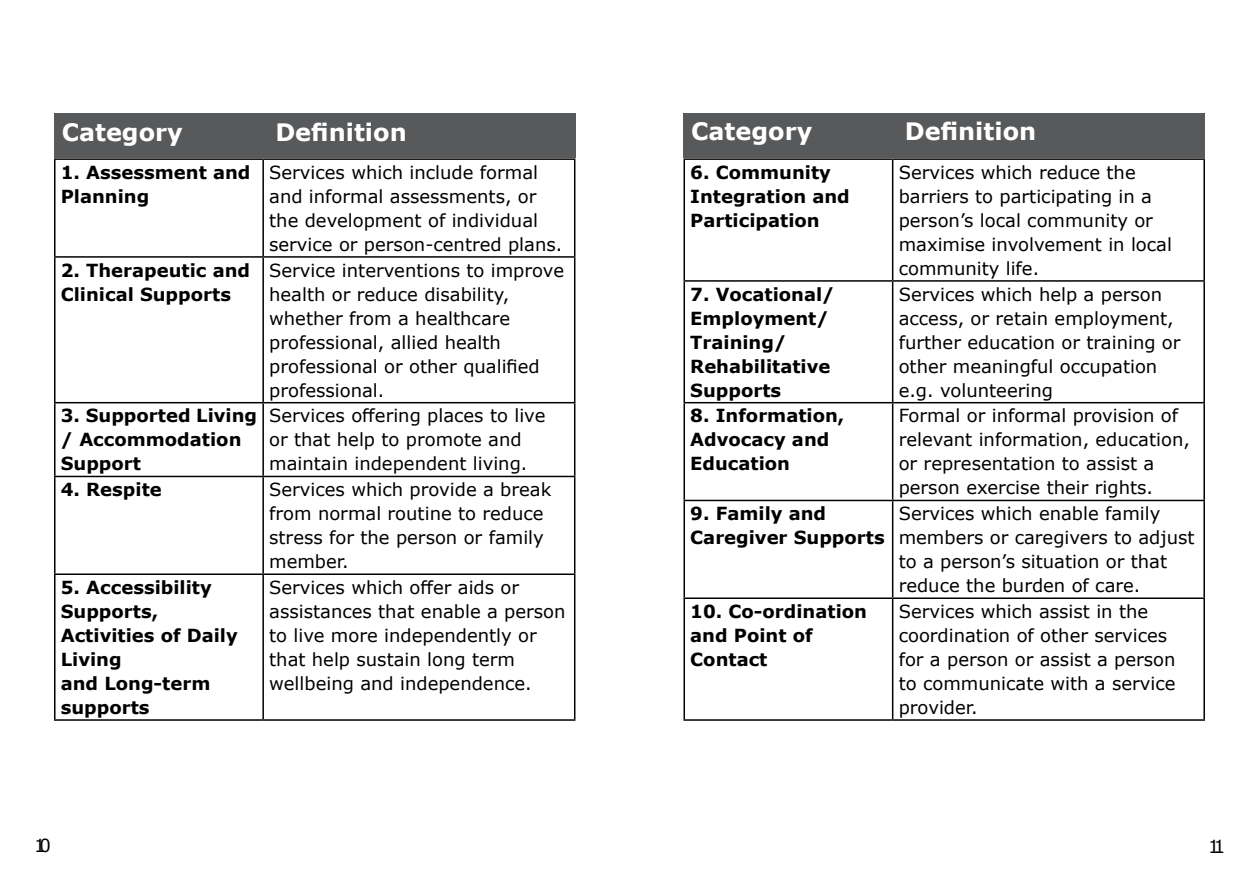
<style>
.page{position:relative;width:1259px;height:893px;background:#fff}
.page>*{position:absolute;margin:0;border:0;box-sizing:border-box;transform-origin:0 0}
.t1{font:700 24px "Verdana";color:#fff}
.t2{font:18px/24px "Verdana";color:#000}
.t3{font:700 18px/24px "Verdana";color:#000}
</style>
<div class="page">
<div style="left:54px;top:113px;width:521px;height:45px;background:#58595b"></div>
<div style="left:683px;top:113px;width:522px;height:44px;background:#58595b"></div>
<hr style="left:54px;top:158px;width:209px;height:2px;background:#000">
<hr style="left:54px;top:160px;width:2px;height:96px;background:#000">
<hr style="left:263px;top:158px;width:312px;height:2px;background:#000">
<hr style="left:262px;top:160px;width:2px;height:96px;background:#000">
<hr style="left:574px;top:160px;width:1px;height:96px;background:#000">
<hr style="left:54px;top:256px;width:209px;height:2px;background:#000">
<hr style="left:54px;top:258px;width:2px;height:144px;background:#000">
<hr style="left:263px;top:256px;width:312px;height:2px;background:#000">
<hr style="left:262px;top:258px;width:2px;height:144px;background:#000">
<hr style="left:574px;top:258px;width:1px;height:144px;background:#000">
<hr style="left:54px;top:402px;width:209px;height:1px;background:#000">
<hr style="left:54px;top:403px;width:2px;height:73px;background:#000">
<hr style="left:263px;top:402px;width:312px;height:1px;background:#000">
<hr style="left:262px;top:403px;width:2px;height:73px;background:#000">
<hr style="left:574px;top:403px;width:1px;height:73px;background:#000">
<hr style="left:54px;top:476px;width:209px;height:1px;background:#000">
<hr style="left:54px;top:477px;width:2px;height:96px;background:#000">
<hr style="left:263px;top:476px;width:312px;height:1px;background:#000">
<hr style="left:262px;top:477px;width:2px;height:96px;background:#000">
<hr style="left:574px;top:477px;width:1px;height:96px;background:#000">
<hr style="left:54px;top:573px;width:209px;height:2px;background:#000">
<hr style="left:54px;top:575px;width:2px;height:144px;background:#000">
<hr style="left:263px;top:573px;width:312px;height:2px;background:#000">
<hr style="left:262px;top:575px;width:2px;height:144px;background:#000">
<hr style="left:574px;top:575px;width:1px;height:144px;background:#000">
<hr style="left:54px;top:719px;width:209px;height:2px;background:#000">
<hr style="left:263px;top:719px;width:312px;height:2px;background:#000">
<hr style="left:683px;top:158px;width:209px;height:2px;background:#000">
<hr style="left:683px;top:160px;width:2px;height:120px;background:#000">
<hr style="left:892px;top:158px;width:313px;height:2px;background:#000">
<hr style="left:892px;top:160px;width:1px;height:120px;background:#000">
<hr style="left:1203px;top:160px;width:2px;height:120px;background:#000">
<hr style="left:683px;top:280px;width:209px;height:2px;background:#000">
<hr style="left:683px;top:282px;width:2px;height:120px;background:#000">
<hr style="left:892px;top:280px;width:313px;height:2px;background:#000">
<hr style="left:892px;top:282px;width:1px;height:120px;background:#000">
<hr style="left:1203px;top:282px;width:2px;height:120px;background:#000">
<hr style="left:683px;top:402px;width:209px;height:1px;background:#000">
<hr style="left:683px;top:403px;width:2px;height:97px;background:#000">
<hr style="left:892px;top:402px;width:313px;height:1px;background:#000">
<hr style="left:892px;top:403px;width:1px;height:97px;background:#000">
<hr style="left:1203px;top:403px;width:2px;height:97px;background:#000">
<hr style="left:683px;top:500px;width:209px;height:1px;background:#000">
<hr style="left:683px;top:501px;width:2px;height:96px;background:#000">
<hr style="left:892px;top:500px;width:313px;height:1px;background:#000">
<hr style="left:892px;top:501px;width:1px;height:96px;background:#000">
<hr style="left:1203px;top:501px;width:2px;height:96px;background:#000">
<hr style="left:683px;top:597px;width:209px;height:2px;background:#000">
<hr style="left:683px;top:599px;width:2px;height:120px;background:#000">
<hr style="left:892px;top:597px;width:313px;height:2px;background:#000">
<hr style="left:892px;top:599px;width:1px;height:120px;background:#000">
<hr style="left:1203px;top:599px;width:2px;height:120px;background:#000">
<hr style="left:683px;top:719px;width:209px;height:2px;background:#000">
<hr style="left:892px;top:719px;width:313px;height:2px;background:#000">
<h1 class="t1" style="left:62px;top:115px;width:123px">Category</h1>
<h1 class="t1" style="left:275px;top:115px;width:133px">Definition</h1>
<h1 class="t1" style="left:691px;top:114px;width:123px">Category</h1>
<h1 class="t1" style="left:905px;top:114px;width:133px">Definition</h1>
<p class="t3" style="left:61px;top:160px;width:191px">1. Assessment and<br>Planning</p>
<p class="t2" style="left:269px;top:160px;width:295px">Services which include formal and informal assessments, or the development of individual service or person-centred plans.</p>
<p class="t3" style="left:61px;top:258px;width:191px">2. Therapeutic and<br>Clinical Supports</p>
<p class="t2" style="left:269px;top:258px;width:296px">Service interventions to improve health or reduce disability, whether from a healthcare professional, allied health professional or other qualified professional.</p>
<p class="t3" style="left:61px;top:403px;width:198px">3. Supported Living / Accommodation<br>Support</p>
<p class="t2" style="left:269px;top:404px;width:278px">Services offering places to live or that help to promote and maintain independent living.</p>
<p class="t3" style="left:61px;top:477px;width:103px">4. Respite</p>
<p class="t2" style="left:269px;top:477px;width:284px">Services which provide a break from normal routine to reduce stress for the person or family member.</p>
<p class="t3" style="left:61px;top:575px;width:179px">5. Accessibility<br>Supports,<br>Activities of Daily<br>Living<br>and Long-term supports</p>
<p class="t2" style="left:269px;top:575px;width:298px">Services which offer aids or assistances that enable a person to live more independently or that help sustain long term wellbeing and independence.</p>
<p class="t3" style="left:690px;top:160px;width:161px">6. Community<br>Integration and<br>Participation</p>
<p class="t2" style="left:898px;top:160px;width:275px">Services which reduce the barriers to participating in a person’s local community or maximise involvement in local community life.</p>
<p class="t3" style="left:690px;top:282px;width:146px">7. Vocational/<br>Employment/<br>Training/<br>Rehabilitative<br>Supports</p>
<p class="t2" style="left:898px;top:282px;width:283px">Services which help a person access, or retain employment, further education or training or other meaningful occupation e.g. volunteering</p>
<p class="t3" style="left:690px;top:403px;width:156px">8. Information,<br>Advocacy and<br>Education</p>
<p class="t2" style="left:898px;top:404px;width:293px">Formal or informal provision of relevant information, education, or representation to assist a person exercise their rights.</p>
<p class="t3" style="left:690px;top:501px;width:196px">9. Family and<br>Caregiver Supports</p>
<p class="t2" style="left:898px;top:501px;width:297px">Services which enable family members or caregivers to adjust to a person’s situation or that reduce the burden of care.</p>
<p class="t3" style="left:690px;top:599px;width:178px">10. Co-ordination and Point of<br>Contact</p>
<p class="t2" style="left:898px;top:599px;width:278px">Services which assist in the coordination of other services for a person or assist a person to communicate with a service provider.</p>
<p class="t2" style="left:34px;top:834px;width:19px">10</p>
<p class="t2" style="left:1208px;top:834px;width:19px">11</p>
</div>
